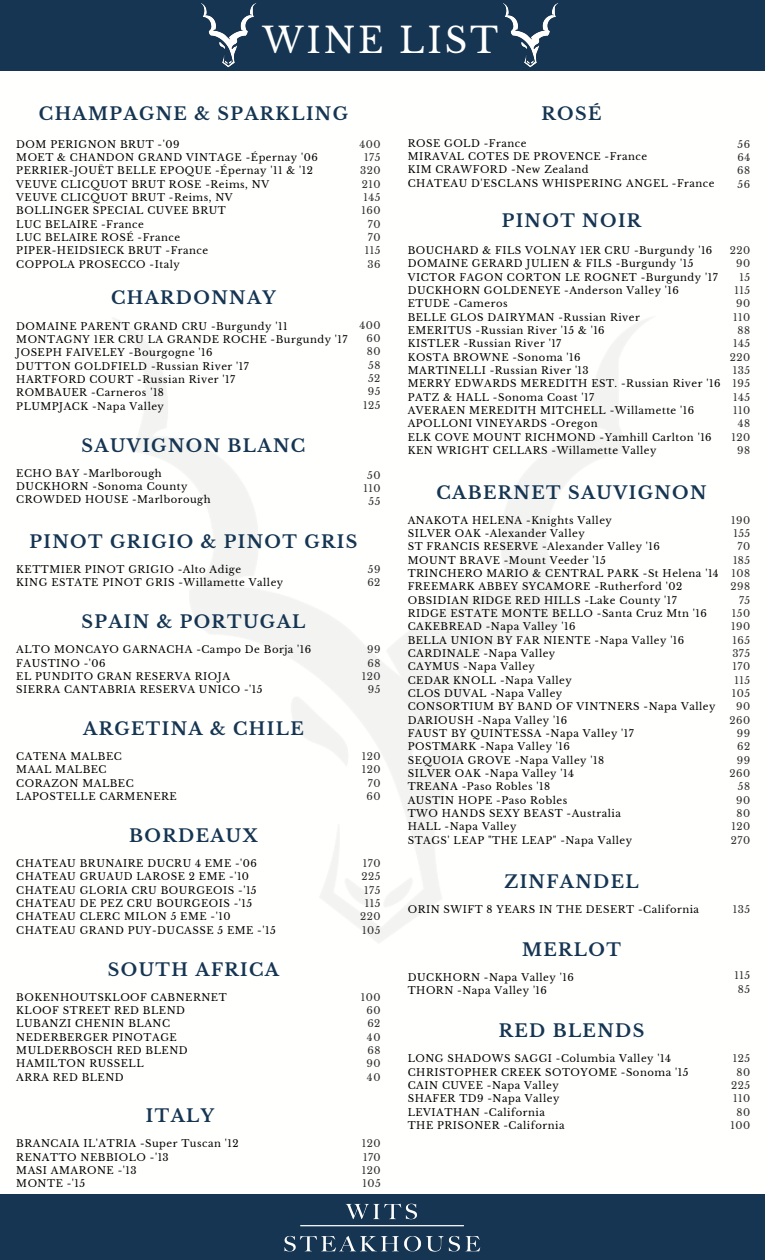
<style>
.page{position:relative;width:765px;height:1260px;background:#fff}
.page>*{position:absolute;margin:0;border:0;box-sizing:border-box;transform-origin:0 0}
.t1{font:35px "Libre Baskerville";letter-spacing:.08em;color:#fff}
.t2{font:700 17.5px "Libre Baskerville";letter-spacing:.08em;color:#153552}
.t3{font:10px/13.4px "Libre Baskerville";letter-spacing:.05em;color:#000}
.t4{font:10px/13.4px "Libre Baskerville";letter-spacing:.05em;color:#2d2d2d;text-align:right}
</style>
<div class="page">
<div style="left:0;top:1194px;width:765px;height:66px;background:#153552"></div>
<img style="left:284px;top:1203px;width:197px;height:49px">
<div style="left:0;top:0;width:765px;height:71px;background:#153552"></div>
<img style="left:201px;top:3px;width:56px;height:65px">
<img style="left:503px;top:3px;width:56px;height:65px">
<h1 class="t1" style="left:263px;top:19px;width:237px">WINE LIST</h1>
<h2 class="t2" style="left:39px;top:104px;width:311px">CHAMPAGNE &amp; SPARKLING</h2>
<p class="t3" style="left:16px;top:137px;width:303px">DOM PERIGNON BRUT -'09<br>MOET &amp; CHANDON GRAND VINTAGE -Épernay '06<br>PERRIER-JOUËT BELLE EPOQUE -Épernay '11 &amp; '12<br>VEUVE CLICQUOT BRUT ROSE -Reims, NV<br>VEUVE CLICQUOT BRUT -Reims, NV<br>BOLLINGER SPECIAL CUVEE BRUT<br>LUC BELAIRE -France<br>LUC BELAIRE ROSÉ -France<br>PIPER-HEIDSIECK BRUT -France<br>COPPOLA PROSECCO -Italy</p>
<p class="t4" style="left:359px;top:137px;width:23px">400<br>175<br>320<br>210<br>145<br>160<br>70<br>70<br>115<br>36</p>
<h2 class="t2" style="left:111px;top:287px;width:166px">CHARDONNAY</h2>
<p class="t3" style="left:16px;top:320px;width:333px">DOMAINE PARENT GRAND CRU -Burgundy '11<br>MONTAGNY 1ER CRU LA GRANDE ROCHE -Burgundy '17<br>JOSEPH FAIVELEY -Bourgogne '16<br>DUTTON GOLDFIELD -Russian River '17<br>HARTFORD COURT -Russian River '17<br>ROMBAUER -Carneros '18<br>PLUMPJACK -Napa Valley</p>
<h2 class="t2" style="left:82px;top:435px;width:225px">SAUVIGNON BLANC</h2>
<p class="t3" style="left:16px;top:466px;width:196px">ECHO BAY -Marlborough<br>DUCKHORN -Sonoma County<br>CROWDED HOUSE -Marlborough</p>
<p class="t4" style="left:359px;top:319px;width:23px">400<br>60<br>80<br>58<br>52<br>95<br>125</p>
<p class="t4" style="left:363px;top:468px;width:19px;text-align:center">50<br>110<br>55</p>
<h2 class="t2" style="left:30px;top:531px;width:329px">PINOT GRIGIO &amp; PINOT GRIS</h2>
<p class="t3" style="left:16px;top:563px;width:269px">KETTMIER PINOT GRIGIO -Alto Adige<br>KING ESTATE PINOT GRIS -Willamette Valley</p>
<h2 class="t2" style="left:81px;top:611px;width:225px">SPAIN &amp; PORTUGAL</h2>
<p class="t3" style="left:16px;top:643px;width:297px">ALTO MONCAYO GARNACHA -Campo De Borja '16<br>FAUSTINO -'06<br>EL PUNDITO GRAN RESERVA RIOJA<br>SIERRA CANTABRIA RESERVA UNICO -'15</p>
<h2 class="t2" style="left:83px;top:718px;width:222px">ARGETINA &amp; CHILE</h2>
<p class="t3" style="left:16px;top:750px;width:162px">CATENA MALBEC<br>MAAL MALBEC<br>CORAZON MALBEC<br>LAPOSTELLE CARMENERE</p>
<h2 class="t2" style="left:129px;top:825px;width:130px">BORDEAUX</h2>
<p class="t3" style="left:16px;top:857px;width:261px">CHATEAU BRUNAIRE DUCRU 4 EME -'06<br>CHATEAU GRUAUD LAROSE 2 EME -'10<br>CHATEAU GLORIA CRU BOURGEOIS -'15<br>CHATEAU DE PEZ CRU BOURGEOIS -'15<br>CHATEAU CLERC MILON 5 EME -'10<br>CHATEAU GRAND PUY-DUCASSE 5 EME -'15</p>
<h2 class="t2" style="left:108px;top:959px;width:173px">SOUTH AFRICA</h2>
<p class="t3" style="left:16px;top:990px;width:212px">BOKENHOUTSKLOOF CABNERNET<br>KLOOF STREET RED BLEND<br>LUBANZI CHENIN BLANC<br>NEDERBERGER PINOTAGE<br>MULDERBOSCH RED BLEND<br>HAMILTON RUSSELL<br>ARRA RED BLEND</p>
<h2 class="t2" style="left:146px;top:1105px;width:70px">ITALY</h2>
<p class="t3" style="left:16px;top:1137px;width:224px">BRANCAIA IL'ATRIA -Super Tuscan '12<br>RENATTO NEBBIOLO -'13<br>MASI AMARONE -'13<br>MONTE -'15</p>
<p class="t4" style="left:367px;top:563px;width:15px;text-align:left">59<br>62</p>
<p class="t4" style="left:362px;top:643px;width:20px">99<br>68<br>120<br>95</p>
<p class="t4" style="left:362px;top:750px;width:20px">120<br>120<br>70<br>60</p>
<p class="t4" style="left:360px;top:857px;width:22px;text-align:center">170<br>225<br>175<br>115<br>220<br>105</p>
<p class="t4" style="left:366px;top:990px;width:16px;text-align:justify;text-indent:-6px">100<br>60<br>62<br>40<br>68<br>90<br>40</p>
<p class="t4" style="left:362px;top:1137px;width:20px;text-align:justify">120<br>170<br>120<br>105</p>
<h2 class="t2" style="left:542px;top:104px;width:61px">ROSÉ</h2>
<p class="t3" style="left:408px;top:137px;width:308px">ROSE GOLD -France<br>MIRAVAL COTES DE PROVENCE -France<br>KIM CRAWFORD -New Zealand<br>CHATEAU D'ESCLANS WHISPERING ANGEL -France</p>
<p class="t4" style="left:737px;top:137px;width:15px;text-align:justify">56<br>64<br>68<br>56</p>
<h2 class="t2" style="left:502px;top:210px;width:141px">PINOT NOIR</h2>
<p class="t3" style="left:408px;top:244px;width:314px">BOUCHARD &amp; FILS VOLNAY 1ER CRU -Burgundy '16<br>DOMAINE GERARD JULIEN &amp; FILS -Burgundy '15<br>VICTOR FAGON CORTON LE ROGNET -Burgundy '17<br>DUCKHORN GOLDENEYE -Anderson Valley '16<br>ETUDE -Cameros<br>BELLE GLOS DAIRYMAN -Russian River<br>EMERITUS -Russian River '15 &amp; '16<br>KISTLER -Russian River '17<br>KOSTA BROWNE -Sonoma '16<br>MARTINELLI -Russian River '13<br>MERRY EDWARDS MEREDITH EST. -Russian River '16<br>PATZ &amp; HALL -Sonoma Coast '17<br>AVERAEN MEREDITH MITCHELL -Willamette '16<br>APOLLONI VINEYARDS -Oregon<br>ELK COVE MOUNT RICHMOND -Yamhill Carlton '16<br>KEN WRIGHT CELLARS -Willamette Valley</p>
<p class="t4" style="left:730px;top:244px;width:22px">220<br>90<br>15<br>115<br>90<br>110<br>88<br>145<br>220<br>135<br>195<br>145<br>110<br>48<br>120<br>98</p>
<h2 class="t2" style="left:436px;top:482px;width:272px">CABERNET SAUVIGNON</h2>
<p class="t3" style="left:408px;top:513px;width:313px">ANAKOTA HELENA -Knights Valley<br>SILVER OAK -Alexander Valley<br>ST FRANCIS RESERVE -Alexander Valley '16<br>MOUNT BRAVE -Mount Veeder '15<br>TRINCHERO MARIO &amp; CENTRAL PARK -St Helena '14<br>FREEMARK ABBEY SYCAMORE -Rutherford '02<br>OBSIDIAN RIDGE RED HILLS -Lake County '17<br>RIDGE ESTATE MONTE BELLO -Santa Cruz Mtn '16<br>CAKEBREAD -Napa Valley '16<br>BELLA UNION BY FAR NIENTE -Napa Valley '16<br>CARDINALE -Napa Valley<br>CAYMUS -Napa Valley<br>CEDAR KNOLL -Napa Valley<br>CLOS DUVAL -Napa Valley<br>CONSORTIUM BY BAND OF VINTNERS -Napa Valley<br>DARIOUSH -Napa Valley '16<br>FAUST BY QUINTESSA -Napa Valley '17<br>POSTMARK -Napa Valley '16<br>SEQUOIA GROVE -Napa Valley '18<br>SILVER OAK -Napa Valley '14<br>TREANA -Paso Robles '18<br>AUSTIN HOPE -Paso Robles<br>TWO HANDS SEXY BEAST -Australia<br>HALL -Napa Valley<br>STAGS' LEAP "THE LEAP" -Napa Valley</p>
<p class="t4" style="left:729px;top:513px;width:22px">190<br>155<br>70<br>185<br>108<br>298<br>75<br>150<br>190<br>165<br>375<br>170<br>115<br>105<br>90<br>260<br>99<br>62<br>99<br>260<br>58<br>90<br>80<br>120<br>270</p>
<h2 class="t2" style="left:504px;top:871px;width:136px">ZINFANDEL</h2>
<p class="t3" style="left:408px;top:903px;width:293px">ORIN SWIFT 8 YEARS IN THE DESERT -California</p>
<h2 class="t2" style="left:522px;top:939px;width:100px">MERLOT</h2>
<p class="t3" style="left:408px;top:971px;width:168px">DUCKHORN -Napa Valley '16<br>THORN -Napa Valley '16</p>
<h2 class="t2" style="left:499px;top:1020px;width:147px">RED BLENDS</h2>
<p class="t3" style="left:408px;top:1052px;width:282px">LONG SHADOWS SAGGI -Columbia Valley '14<br>CHRISTOPHER CREEK SOTOYOME -Sonoma '15<br>CAIN CUVEE -Napa Valley<br>SHAFER TD9 -Napa Valley<br>LEVIATHAN -California<br>THE PRISONER -California</p>
<p class="t4" style="left:733px;top:903px;width:19px">135</p>
<p class="t4" style="left:735px;top:969px;width:17px;text-align:center">115<br>85</p>
<p class="t4" style="left:730px;top:1052px;width:21px">125<br>80<br>225<br>110<br>80<br>100</p>
</div>
